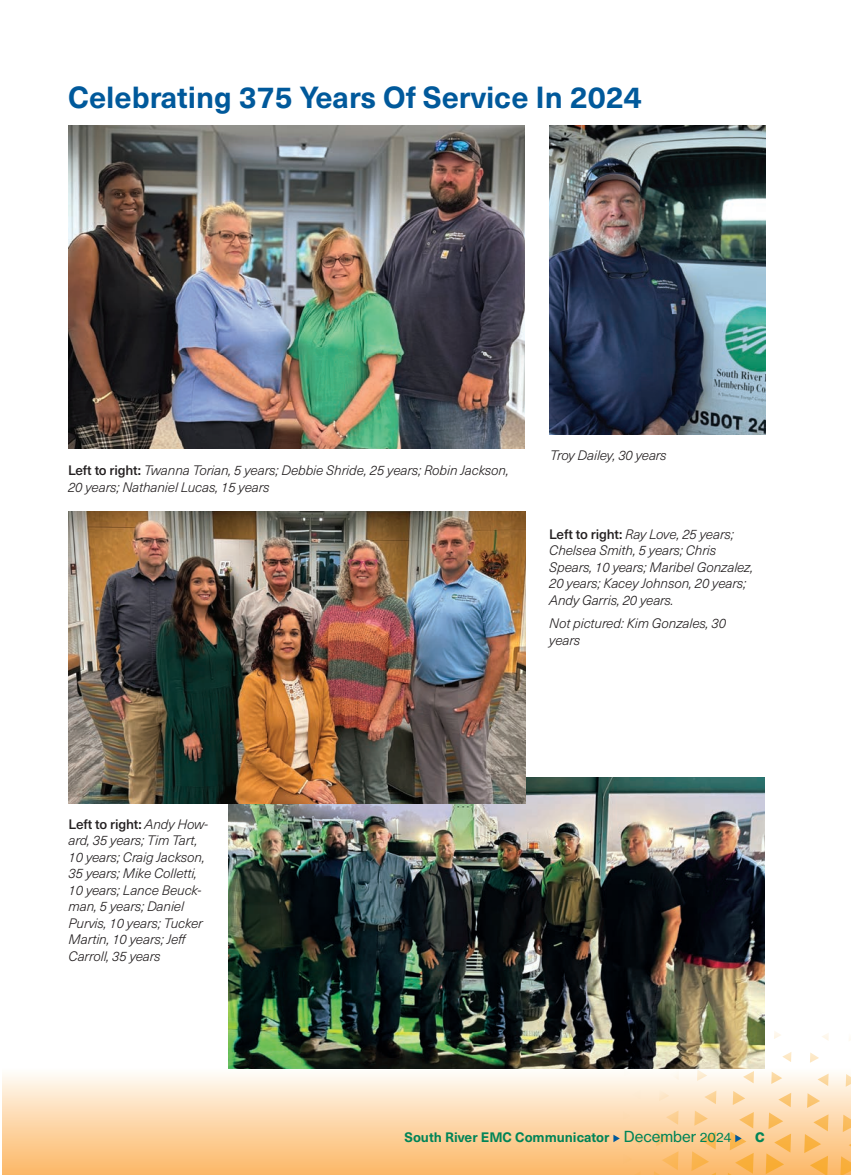
<style>
.page{position:relative;width:851px;height:1175px;background:#fff}
.page>*{position:absolute;margin:0;border:0;box-sizing:border-box;transform-origin:0 0}
.Headline-23{font:700 30px "Neue Haas Unica W1 G";color:#00599b}
.Cutline-23{font:italic 300 13.5px/16.5px "Neue Haas Unica W1 G";letter-spacing:-.01em;color:#231f20}
.t1{font:700 13.5px "Neue Haas Unica W1 G";color:#008457}
.t2{font:800 13.5px "Neue Haas Unica W1 G";color:#008457}
.s1{font-weight:500;font-style:normal}
.s2{font-family:"N Haas Grotesk TX Pro 55 Rg";font-weight:400;font-size:15px}
.s3{font-family:"N Haas Grotesk TX Pro 55 Rg";font-weight:400;font-size:12.75px}
</style>
<div class="page">
<div style="left:2px;top:1068px;width:848px;height:106px;background:linear-gradient(to bottom,#fefdfa,#fcb866)"></div>
<svg style="left:840px;top:1114px;width:10px;height:60px"></svg>
<svg style="left:845px;top:1074px;width:5px;height:12px"></svg>
<svg style="left:804px;top:1114px;width:24px;height:60px"></svg>
<svg style="left:817px;top:1073px;width:11px;height:13px"></svg>
<svg style="left:807px;top:1093px;width:13px;height:14px"></svg>
<svg style="left:822px;top:1033px;width:6px;height:7px"></svg>
<svg style="left:810px;top:1052px;width:9px;height:10px"></svg>
<svg style="left:765px;top:1092px;width:26px;height:82px;background:#fcca89"></svg>
<svg style="left:782px;top:1052px;width:9px;height:10px"></svg>
<svg style="left:771px;top:1071px;width:11px;height:13px"></svg>
<svg style="left:774px;top:1031px;width:7px;height:8px"></svg>
<svg style="left:743px;top:1071px;width:11px;height:12px"></svg>
<svg style="left:732px;top:1090px;width:13px;height:15px"></svg>
<svg style="left:691px;top:1131px;width:25px;height:43px"></svg>
<svg style="left:704px;top:1090px;width:12px;height:14px"></svg>
<svg style="left:694px;top:1110px;width:13px;height:15px"></svg>
<svg style="left:697px;top:1069px;width:10px;height:12px"></svg>
<svg style="left:666px;top:1110px;width:12px;height:14px"></svg>
<svg style="left:653px;top:1130px;width:25px;height:44px"></svg>
<svg style="left:623px;top:1171px;width:17px;height:3px"></svg>
<svg style="left:669px;top:1069px;width:10px;height:11px"></svg>
<svg style="left:659px;top:1089px;width:10px;height:12px"></svg>
<svg style="left:627px;top:1130px;width:13px;height:15px"></svg>
<svg style="left:623px;top:1153px;width:9px;height:11px"></svg>
<svg style="left:631px;top:1089px;width:9px;height:10px"></svg>
<svg style="left:622px;top:1110px;width:9px;height:10px"></svg>
<svg style="left:623px;top:1068px;width:7px;height:8px"></svg>
<svg style="left:613px;top:1134px;width:6px;height:8px"></svg>
<svg style="left:727px;top:1112px;width:26px;height:62px;background:#f8c37e"></svg>
<img style="left:228px;top:777px;width:536px;height:291px">
<img style="left:68px;top:511px;width:457px;height:292px">
<img style="left:68px;top:126px;width:456px;height:322px">
<img style="left:549px;top:126px;width:216px;height:308px">
<p class="Headline-23" style="left:68px;top:74px;width:575px">Celebrating 375 Years Of Service In 2024</p>
<p class="Cutline-23" style="left:68px;top:461px;width:442px"><span class="s1">Left to right:</span> Twanna Torian, 5 years; Debbie Shride, 25 years; Robin Jackson,<br>20 years; Nathaniel Lucas, 15 years</p>
<p class="Cutline-23" style="left:550px;top:446px;width:118px">Troy Dailey, 30 years</p>
<p class="Cutline-23" style="left:549px;top:525px;width:205px"><span class="s1">Left to right:</span> Ray Love, 25 years;<br>Chelsea Smith, 5 years; Chris<br>Spears, 10 years; Maribel Gonzalez,<br>20 years; Kacey Johnson, 20 years;<br>Andy Garris, 20 years.</p>
<p class="Cutline-23" style="left:549px;top:614px;width:178px">Not pictured: Kim Gonzales, 30 years</p>
<p class="Cutline-23" style="left:69px;top:815px;width:141px"><span class="s1">Left to right:</span> Andy How&shy;ard, 35 years; Tim Tart,<br>10 years; Craig Jackson,<br>35 years; Mike Colletti,<br>10 years; Lance Beuck&shy;man, 5 years; Daniel<br>Purvis, 10 years; Tucker<br>Martin, 10 years; Jeff<br>Carroll, 35 years</p>
<p class="t1" style="left:404px;top:1127px;width:328px">South River EMC Communicator <span class="s2">December</span> <span class="s3">2024</span></p>
<p class="t2" style="left:755px;top:1126px;width:11px">C</p>
</div>
